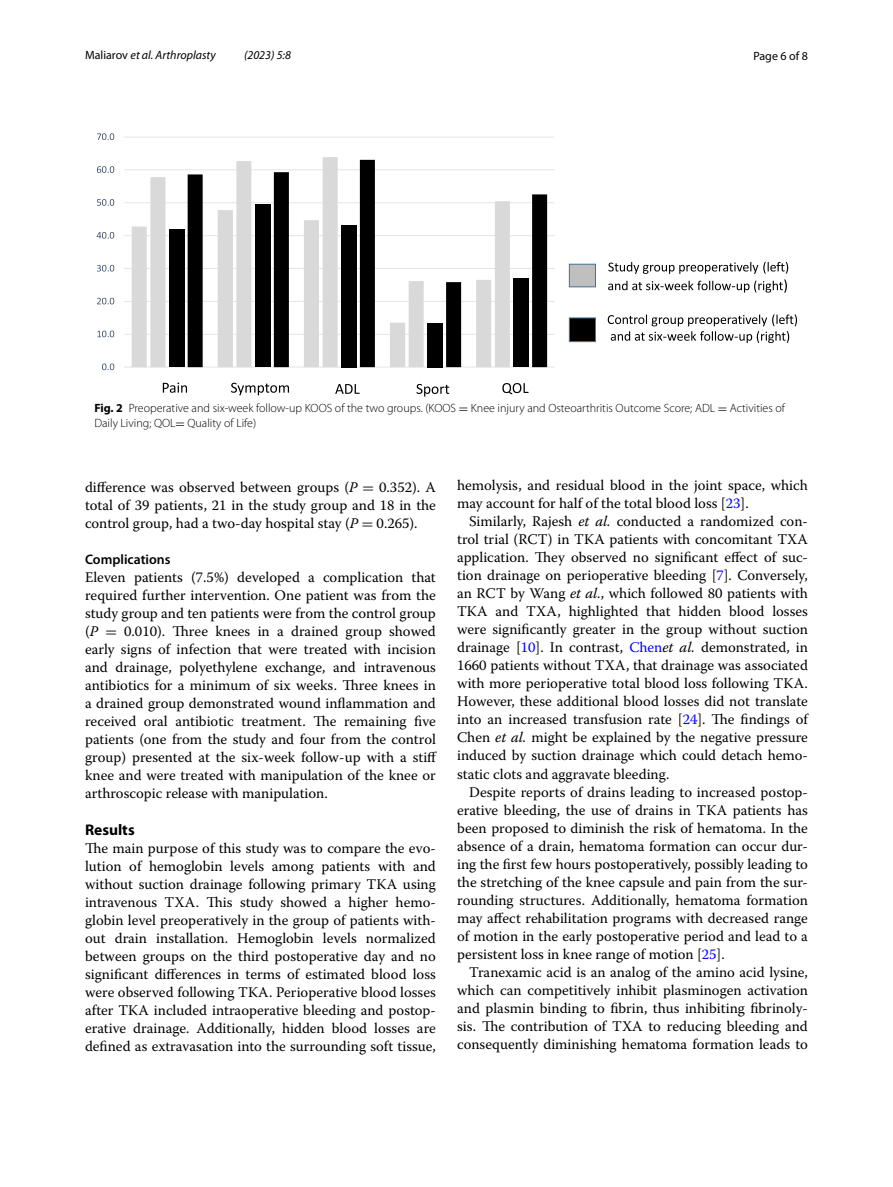
<style>
.page{position:relative;width:893px;height:1187px;background:#fff}
.page>*{position:absolute;margin:0;border:0;box-sizing:border-box;transform-origin:0 0}
.t1{font:700 15.45px "Myriad Pro";color:#000}
.t2{font:14.7px/18px "Warnock Pro";color:#000;text-align:justify}
.t3{font:600 13.8px "Myriad Pro";color:#000}
.t4{font:300 12px/15px "Myriad Pro";color:#000}
.t5{font:italic 12px "Myriad Pro";color:#000}
.t6{font:12px "Myriad Pro";color:#000}
.s1{font-style:normal}
.s2{font-weight:700}
.s3{font-family:"MTSY";font-weight:400}
.s4{font-style:italic}
.s5{font-family:"MTSY"}
.s6{color:#00f}
</style>
<div class="page">
<hr style="left:124px;top:367px;width:431px;height:1px;background:#e0e5eb">
<hr style="left:124px;top:334px;width:431px;height:1px;background:#e0e5eb">
<hr style="left:124px;top:301px;width:431px;height:1px;background:#e0e5eb">
<hr style="left:124px;top:268px;width:431px;height:1px;background:#e0e5eb">
<hr style="left:124px;top:235px;width:431px;height:1px;background:#e0e5eb">
<hr style="left:124px;top:202px;width:431px;height:1px;background:#e0e5eb">
<hr style="left:124px;top:169px;width:431px;height:1px;background:#e0e5eb">
<hr style="left:124px;top:137px;width:431px;height:1px;background:#e0e5eb">
<svg style="left:132px;top:226px;width:18px;height:141px;fill:#d9d9d9"></svg>
<svg style="left:150px;top:157px;width:225px;height:210px"></svg>
<div style="left:169px;top:230px;width:15px;height:137px;background:#000"></div>
<svg style="left:188px;top:160px;width:359px;height:207px"></svg>
<svg style="left:102px;top:363px;width:12px;height:7px"></svg>
<svg style="left:97px;top:330px;width:17px;height:7px"></svg>
<svg style="left:97px;top:298px;width:17px;height:6px"></svg>
<svg style="left:97px;top:265px;width:17px;height:6px"></svg>
<svg style="left:97px;top:232px;width:17px;height:7px"></svg>
<svg style="left:97px;top:199px;width:17px;height:7px"></svg>
<svg style="left:97px;top:166px;width:17px;height:7px"></svg>
<svg style="left:97px;top:133px;width:17px;height:7px"></svg>
<svg style="left:608px;top:262px;width:180px;height:31px"></svg>
<svg style="left:608px;top:314px;width:189px;height:29px"></svg>
<div style="left:569px;top:317px;width:27px;height:25px;background:#000;border:1px solid #41719c"></div>
<div style="left:569px;top:264px;width:27px;height:23px;background:#bfbfbf;border:1px solid #41719c"></div>
<svg style="left:163px;top:382px;width:24px;height:11px"></svg>
<svg style="left:231px;top:382px;width:58px;height:13px"></svg>
<svg style="left:335px;top:384px;width:25px;height:10px"></svg>
<svg style="left:416px;top:384px;width:33px;height:12px"></svg>
<svg style="left:502px;top:383px;width:27px;height:11px"></svg>
<p class="t5" style="left:85px;top:48px;width:132px"><span class="s1">Maliarov</span> et al. Arthroplasty</p>
<p class="t5" style="left:244px;top:48px;width:48px">(2023) 5:8</p>
<p class="t6" style="left:753px;top:48px;width:56px">Page 6 of 8</p>
<p class="t4" style="left:94px;top:400px;width:692px"><span class="s2">Fig. 2</span> Preoperative and six-week follow-up KOOS of the two groups. (KOOS <span class="s3">=</span> Knee injury and Osteoarthritis Outcome Score; ADL <span class="s3">=</span> Activities of<br>Daily Living; QOL<span class="s3">=</span> Quality of Life)</p>
<p class="t2" style="left:85px;top:478px;width:352px">difference was observed between groups (<span class="s4">P</span> <span class="s5">=</span> 0.352). A total of 39 patients, 21 in the study group and 18 in the control group, had a two-day hospital stay (<span class="s4">P</span> <span class="s5">=</span> 0.265).</p>
<p class="t3" style="left:85px;top:551px;width:87px">Complications</p>
<p class="t2" style="left:85px;top:568px;width:353px">Eleven patients (7.5%) developed a complication that required further intervention. One patient was from the study group and ten patients were from the control group (<span class="s4">P</span> <span class="s5">=</span> 0.010). Three knees in a drained group showed early signs of infection that were treated with incision and drainage, polyethylene exchange, and intravenous antibiotics for a minimum of six weeks. Three knees in a drained group demonstrated wound inflammation and received oral antibiotic treatment. The remaining five patients (one from the study and four from the control group) presented at the six-week follow-up with a stiff knee and were treated with manipulation of the knee or arthroscopic release with manipulation.</p>
<p class="t1" style="left:85px;top:819px;width:51px">Results</p>
<p class="t2" style="left:85px;top:838px;width:352px">The main purpose of this study was to compare the evo&shy;lution of hemoglobin levels among patients with and without suction drainage following primary TKA using intravenous TXA. This study showed a higher hemo&shy;globin level preoperatively in the group of patients with&shy;out drain installation. Hemoglobin levels normalized between groups on the third postoperative day and no significant differences in terms of estimated blood loss were observed following TKA. Perioperative blood losses after TKA included intraoperative bleeding and postop&shy;erative drainage. Additionally, hidden blood losses are defined as extravasation into the surrounding soft tissue,</p>
<p class="t2" style="left:457px;top:476px;width:352px">hemolysis, and residual blood in the joint space, which may account for half of the total blood loss [<span class="s6">23</span>].</p>
<p class="t2" style="left:457px;top:512px;width:352px;text-indent:12px">Similarly, Rajesh <span class="s4">et al.</span> conducted a randomized con&shy;trol trial (RCT) in TKA patients with concomitant TXA application. They observed no significant effect of suc&shy;tion drainage on perioperative bleeding [<span class="s6">7</span>]. Conversely, an RCT by Wang <span class="s4">et al.</span>, which followed 80 patients with TKA and TXA, highlighted that hidden blood losses were significantly greater in the group without suction drainage [<span class="s6">10</span>]. In contrast, <span class="s6">Chen</span><span class="s4">et al.</span> demonstrated, in 1660 patients without TXA, that drainage was associated with more perioperative total blood loss following TKA.<br>However, these additional blood losses did not translate into an increased transfusion rate [<span class="s6">24</span>]. The findings of Chen <span class="s4">et al.</span> might be explained by the negative pressure induced by suction drainage which could detach hemo&shy;static clots and aggravate bleeding.</p>
<p class="t2" style="left:457px;top:782px;width:352px;text-indent:12px">Despite reports of drains leading to increased postop&shy;erative bleeding, the use of drains in TKA patients has been proposed to diminish the risk of hematoma. In the absence of a drain, hematoma formation can occur dur&shy;ing the first few hours postoperatively, possibly leading to the stretching of the knee capsule and pain from the sur&shy;rounding structures. Additionally, hematoma formation may affect rehabilitation programs with decreased range of motion in the early postoperative period and lead to a persistent loss in knee range of motion [<span class="s6">25</span>].</p>
<p class="t2" style="left:457px;top:962px;width:352px;text-indent:12px">Tranexamic acid is an analog of the amino acid lysine, which can competitively inhibit plasminogen activation and plasmin binding to fibrin, thus inhibiting fibrinoly&shy;sis. The contribution of TXA to reducing bleeding and consequently diminishing hematoma formation leads to</p>
</div>
